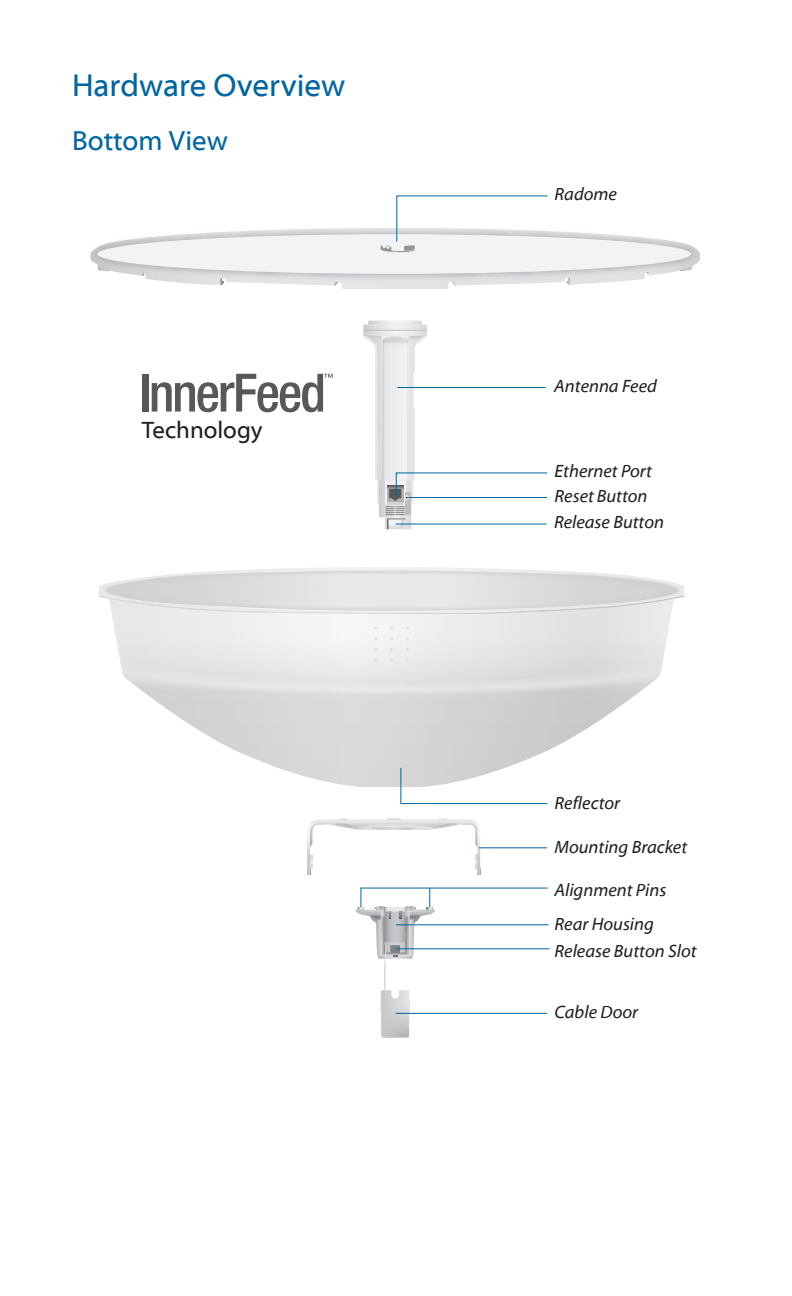
<style>
.page{position:relative;width:792px;height:1296px;background:#fff}
.page>*{position:absolute;margin:0;border:0;box-sizing:border-box;transform-origin:0 0}
.Heading_1{font:32px "Myriad Web Pro";color:#0065a4}
.Heading_2{font:28px "Myriad Web Pro";color:#0065a4}
.t1{font:24px "Myriad Web Pro";color:#231f20}
.t2{font:italic 18px "Myriad Web Pro";color:#231f20}
</style>
<div class="page">
<svg style="left:307px;top:819px;width:174px;height:56px"></svg>
<img style="left:142px;top:320px;width:280px;height:93px">
<svg style="left:174px;top:714px;width:435px;height:73px"></svg>
<svg style="left:99px;top:567px;width:585px;height:147px"></svg>
<hr style="left:396px;top:1013px;width:151px;height:1px;background:#0065a4">
<hr style="left:396px;top:948px;width:154px;height:1px;background:#0065a4">
<hr style="left:396px;top:924px;width:152px;height:2px;background:#0065a4">
<svg style="left:363px;top:321px;width:185px;height:208px"></svg>
<svg style="left:90px;top:195px;width:610px;height:94px"></svg>
<svg style="left:400px;top:767px;width:148px;height:38px"></svg>
<hr style="left:361px;top:887px;width:187px;height:2px;background:#0065a4">
<svg style="left:355px;top:888px;width:80px;height:150px"></svg>
<hr style="left:479px;top:847px;width:68px;height:2px;background:#0065a4">
<p class="Heading_1" style="left:72px;top:68px;width:275px">Hardware Overview</p>
<p class="Heading_2" style="left:72px;top:126px;width:157px">Bottom View</p>
<p class="t1" style="left:142px;top:417px;width:122px">Technology</p>
<p class="t2" style="left:555px;top:185px;width:64px">Radome</p>
<p class="t2" style="left:554px;top:376px;width:104px">Antenna Feed</p>
<p class="t2" style="left:555px;top:462px;width:99px">Ethernet Port</p>
<p class="t2" style="left:555px;top:486px;width:95px">Reset Button</p>
<p class="t2" style="left:554px;top:512px;width:112px">Release Button</p>
<p class="t2" style="left:555px;top:793px;width:67px">Reflector</p>
<p class="t2" style="left:555px;top:837px;width:134px">Mounting Bracket</p>
<p class="t2" style="left:555px;top:880px;width:113px">Alignment Pins</p>
<p class="t2" style="left:555px;top:915px;width:101px">Rear Housing</p>
<p class="t2" style="left:555px;top:941px;width:144px">Release Button Slot</p>
<p class="t2" style="left:555px;top:1002px;width:85px">Cable Door</p>
</div>
